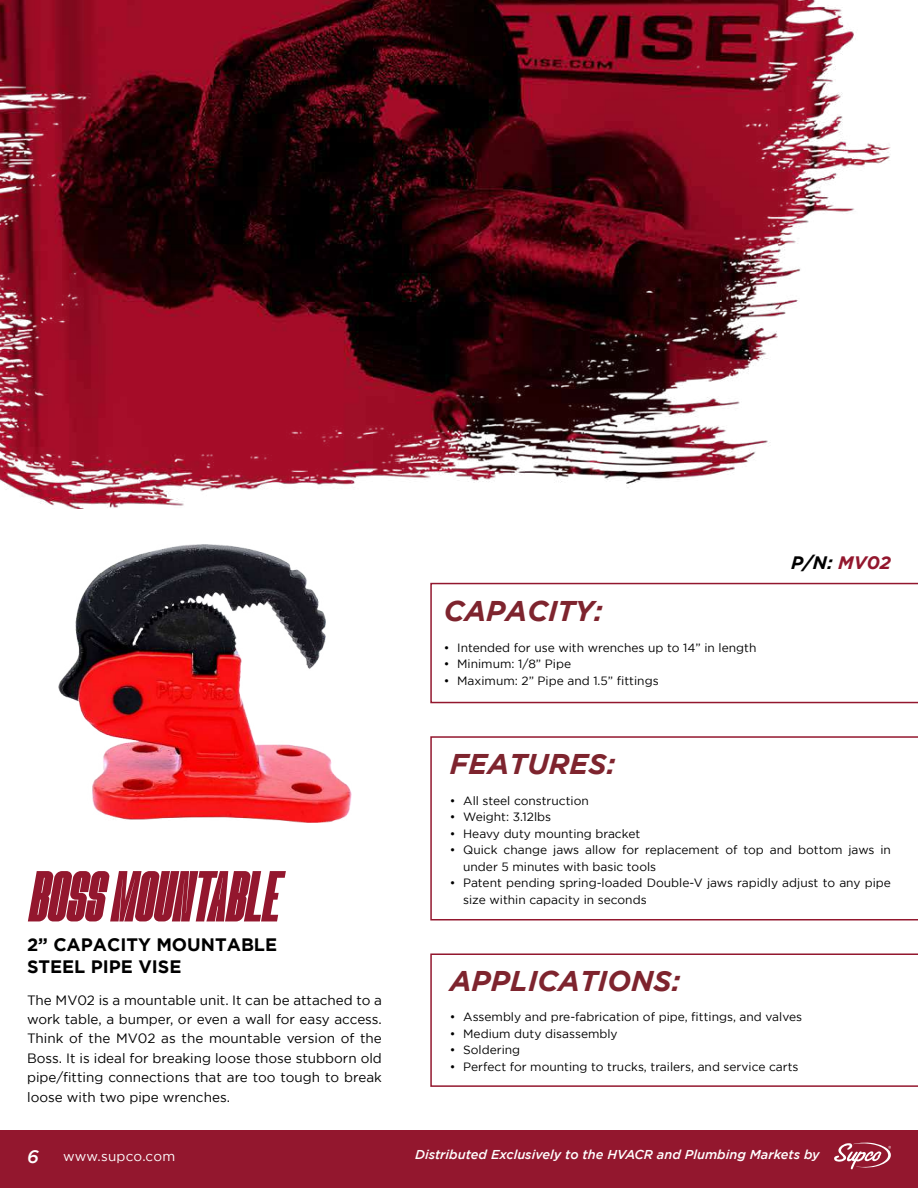
<style>
.page{position:relative;width:918px;height:1188px;background:#fff}
.page>*{position:absolute;margin:0;border:0;box-sizing:border-box;transform-origin:0 0}
.t1{font:italic 72px "Blackheat";color:#93172e}
.t2{font:italic 700 28.5px "Gotham";color:#7e242e}
.t3{font:700 18px/21.6px "Gotham";color:#000}
.t4{font:italic 700 18px "Gotham";color:#000}
.t5{font:italic 500 18px "Gotham";color:#fff}
.t6{font:13.5px/19.5px "Gotham";color:#000;text-align:justify}
.t7{font:13.5px "Gotham";letter-spacing:.015em;color:#fff}
.t8{font:italic 500 12.9px "Gotham";color:#fff}
.t9{font:12px/16.5px "Gotham";color:#000}
.s1{color:#93172e}
</style>
<div class="page">
<div style="left:0;top:1130px;width:918px;height:58px;background:#93172e"></div>
<svg style="left:834px;top:1143px;width:57px;height:26px"></svg>
<img style="left:58px;top:544px;width:293px;height:279px">
<div style="left:430px;top:583px;width:488px;height:120px;border:2px solid #93172e"></div>
<div style="left:430px;top:736px;width:488px;height:184px;border:2px solid #93172e"></div>
<div style="left:430px;top:953px;width:488px;height:134px;border:2px solid #93172e"></div>
<img style="left:0;top:0;width:891px;height:509px">
<h1 class="t1" style="left:27px;top:861px;width:252px">BOSS MOUNTABLE</h1>
<h3 class="t3" style="left:27px;top:934px;width:252px">2” CAPACITY MOUNTABLE<br>STEEL PIPE VISE</h3>
<p class="t6" style="left:27px;top:990px;width:356px">The MV02 is a mountable unit. It can be attached to a work table, a bumper, or even a wall for easy access.<br>Think of the MV02 as the mountable version of the Boss. It is ideal for breaking loose those stubborn old pipe/fitting connections that are too tough to break loose with two pipe wrenches.</p>
<h2 class="t2" style="left:444px;top:595px;width:161px">CAPACITY:</h2>
<p class="t9" style="left:444px;top:639px;width:314px">• Intended for use with wrenches up to 14” in length</p>
<p class="t9" style="left:444px;top:656px;width:129px">• Minimum: 1/8” Pipe</p>
<p class="t9" style="left:444px;top:672px;width:216px">• Maximum: 2” Pipe and 1.5” fittings</p>
<h2 class="t2" style="left:450px;top:747px;width:167px">FEATURES:</h2>
<h3 class="t4" style="left:791px;top:552px;width:101px">P/N: <span class="s1">MV02</span></h3>
<p class="t9" style="left:450px;top:792px;width:141px">• All steel construction</p>
<p class="t9" style="left:450px;top:808px;width:103px">• Weight: 3.12lbs</p>
<p class="t9" style="left:450px;top:825px;width:192px">• Heavy duty mounting bracket</p>
<p class="t9" style="left:463px;top:841px;width:429px;text-indent:-14px">• Quick change jaws allow for replacement of top and bottom jaws in under 5 minutes with basic tools</p>
<p class="t9" style="left:463px;top:874px;width:429px;text-indent:-14px">• Patent pending spring-loaded Double-V jaws rapidly adjust to any pipe size within capacity in seconds</p>
<h2 class="t2" style="left:450px;top:964px;width:232px">APPLICATIONS:</h2>
<p class="t9" style="left:450px;top:1008px;width:354px">• Assembly and pre-fabrication of pipe, fittings, and valves</p>
<p class="t9" style="left:450px;top:1025px;width:170px">• Medium duty disassembly</p>
<p class="t9" style="left:450px;top:1041px;width:72px">• Soldering</p>
<p class="t9" style="left:450px;top:1058px;width:350px">• Perfect for mounting to trucks, trailers, and service carts</p>
<h3 class="t5" style="left:27px;top:1146px;width:13px">6</h3>
<p class="t7" style="left:63px;top:1149px;width:114px">www.supco.com</p>
<p class="t8" style="left:415px;top:1147px;width:406px">Distributed Exclusively to the HVACR and Plumbing Markets by</p>
</div>
